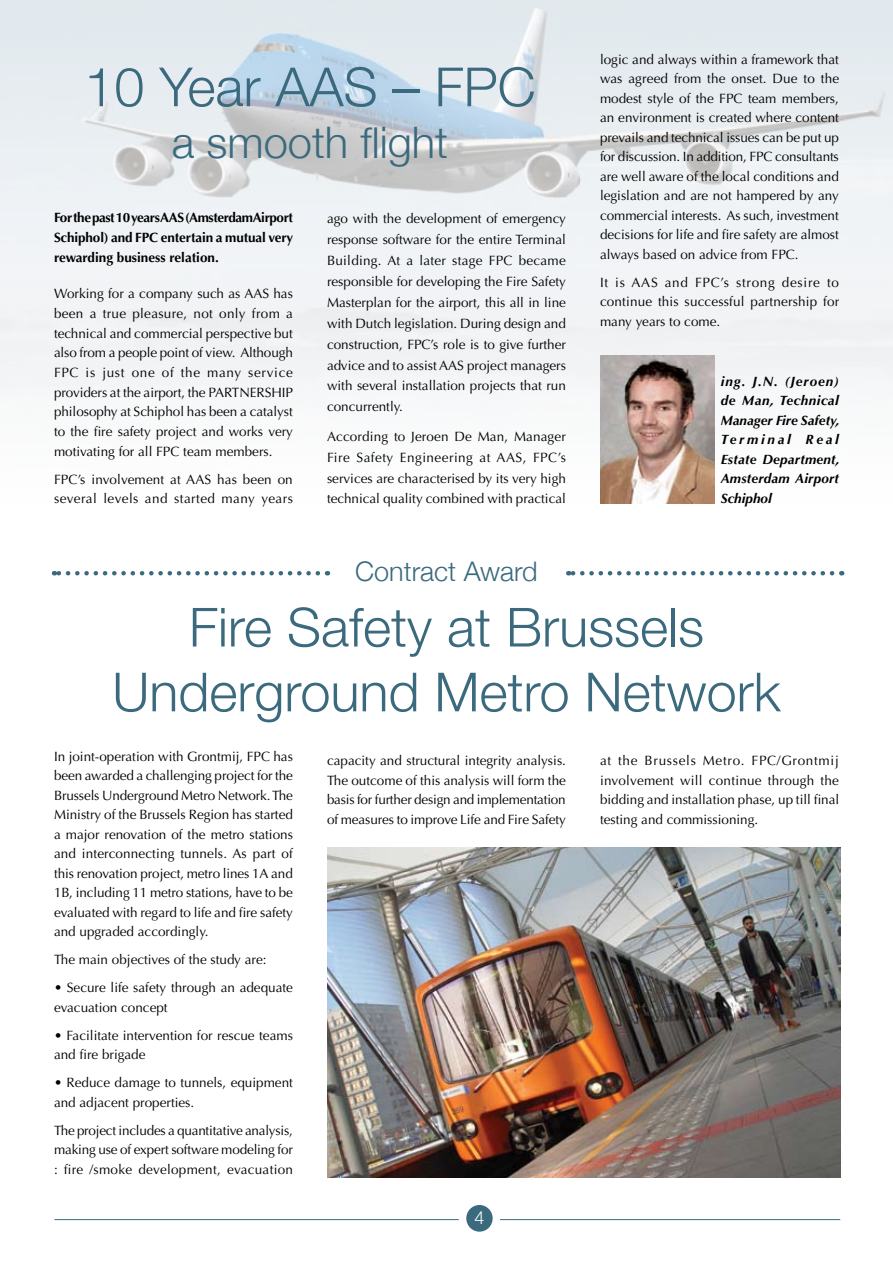
<style>
.page{position:relative;width:893px;height:1263px;background:#fff}
.page>*{position:absolute;margin:0;border:0;box-sizing:border-box;transform-origin:0 0}
.t1{font:300 54px/64.8px "Helvetica Neue";color:#3b6a7e;text-align:center}
.t2{font:300 43.5px "Helvetica Neue";color:#3b6a7e}
.t3{font:300 27px "Helvetica Neue";color:#3b6a7e}
.t4{font:300 18px "Helvetica Neue";color:#fff}
.t5{font:13.5px/19.5px "Optima";color:#000;text-align:justify}
.t6{font:italic 700 13.5px/19.5px "Optima";letter-spacing:.015em;color:#000;text-align:justify}
.t7{font:700 13.5px/19.6px "Optima";letter-spacing:-.01em;color:#000;text-align:justify}
.t8{font:13.5px/19.6px "Optima";letter-spacing:.02em;color:#000}
</style>
<div class="page">
<img style="left:0;top:0;width:893px;height:504px">
<hr style="left:54px;top:1219px;width:786px;height:1px;background:#3b6a7e">
<div style="left:462px;top:1201px;width:34px;height:34px;background:#3b6a7e;border-radius:50%"></div>
<div style="left:459px;top:1197px;width:41px;height:42px;border:8px solid #fff;border-radius:50%"></div>
<img style="left:327px;top:847px;width:514px;height:331px">
<svg style="left:54px;top:571px;width:264px;height:4px"></svg>
<svg style="left:568px;top:571px;width:264px;height:4px"></svg>
<img style="left:600px;top:355px;width:114px;height:148px">
<h1 class="t1" style="left:84px;top:53px;width:453px">10 Year AAS – FPC</h1>
<h2 class="t2" style="left:172px;top:116px;width:278px">a smooth flight</h2>
<p class="t7" style="left:54px;top:208px;width:241px">For the past 10 years AAS (AmsterdamAirport Schiphol) and FPC entertain a mutual very rewarding business relation.</p>
<p class="t5" style="left:54px;top:284px;width:241px">Working for a company such as AAS has been a true pleasure, not only from a technical and commercial perspective but also from a people point of view. Although FPC is just one of the many service providers at the airport, the PARTNERSHIP philosophy at Schiphol has been a catalyst to the fire safety project and works very motivating for all FPC team members.</p>
<p class="t8" style="left:54px;top:470px;width:240px">FPC’s involvement at AAS has been on several levels and started many years</p>
<p class="t5" style="left:327px;top:208px;width:240px;line-height:20.9px">ago with the development of emergency response software for the entire Terminal Building. At a later stage FPC became responsible for developing the Fire Safety Masterplan for the airport, this all in line with Dutch legislation. During design and construction, FPC’s role is to give further advice and to assist AAS project managers with several installation projects that run concurrently.</p>
<p class="t5" style="left:327px;top:426px;width:240px;line-height:20.9px">According to Jeroen De Man, Manager Fire Safety Engineering at AAS, FPC’s services are characterised by its very high technical quality combined with practical</p>
<p class="t5" style="left:600px;top:50px;width:241px">logic and always within a framework that was agreed from the onset. Due to the modest style of the FPC team members, an environment is created where content prevails and technical issues can be put up for discussion. In addition, FPC consultants are well aware of the local conditions and legislation and are not hampered by any commercial interests. As such, investment decisions for life and fire safety are almost always based on advice from FPC.</p>
<p class="t5" style="left:600px;top:273px;width:241px">It is AAS and FPC’s strong desire to continue this successful partnership for many years to come.</p>
<p class="t6" style="left:721px;top:372px;width:120px">ing. J.N. (Jeroen) de Man, Technical Manager Fire Safety, Terminal Real Estate Department, Amsterdam Airport Schiphol</p>
<h3 class="t3" style="left:355px;top:555px;width:184px">Contract Award</h3>
<h1 class="t1" style="left:112px;top:594px;width:670px">Fire Safety at Brussels<br>Underground Metro Network</h1>
<p class="t5" style="left:600px;top:751px;width:241px">at the Brussels Metro. FPC/Grontmij involvement will continue through the bidding and installation phase, up till final testing and commissioning.</p>
<p class="t5" style="left:54px;top:747px;width:241px">In joint-operation with Grontmij, FPC has been awarded a challenging project for the Brussels Underground Metro Network. The Ministry of the Brussels Region has started a major renovation of the metro stations and interconnecting tunnels. As part of this renovation project, metro lines 1A and 1B, including 11 metro stations, have to be evaluated with regard to life and fire safety and upgraded accordingly.</p>
<p class="t5" style="left:54px;top:950px;width:214px">The main objectives of the study are:</p>
<p class="t5" style="left:54px;top:978px;width:240px">• Secure life safety through an adequate evacuation concept</p>
<p class="t5" style="left:54px;top:1026px;width:240px">• Facilitate intervention for rescue teams and fire brigade</p>
<p class="t5" style="left:54px;top:1073px;width:240px">• Reduce damage to tunnels, equipment and adjacent properties.</p>
<p class="t5" style="left:54px;top:1120px;width:241px">The project includes a quantitative analysis, making use of expert software modeling for : fire /smoke development, evacuation</p>
<p class="t5" style="left:327px;top:751px;width:240px">capacity and structural integrity analysis.<br>The outcome of this analysis will form the basis for further design and implementation of measures to improve Life and Fire Safety</p>
<h3 class="t4" style="left:474px;top:1207px;width:12px">4</h3>
</div>
